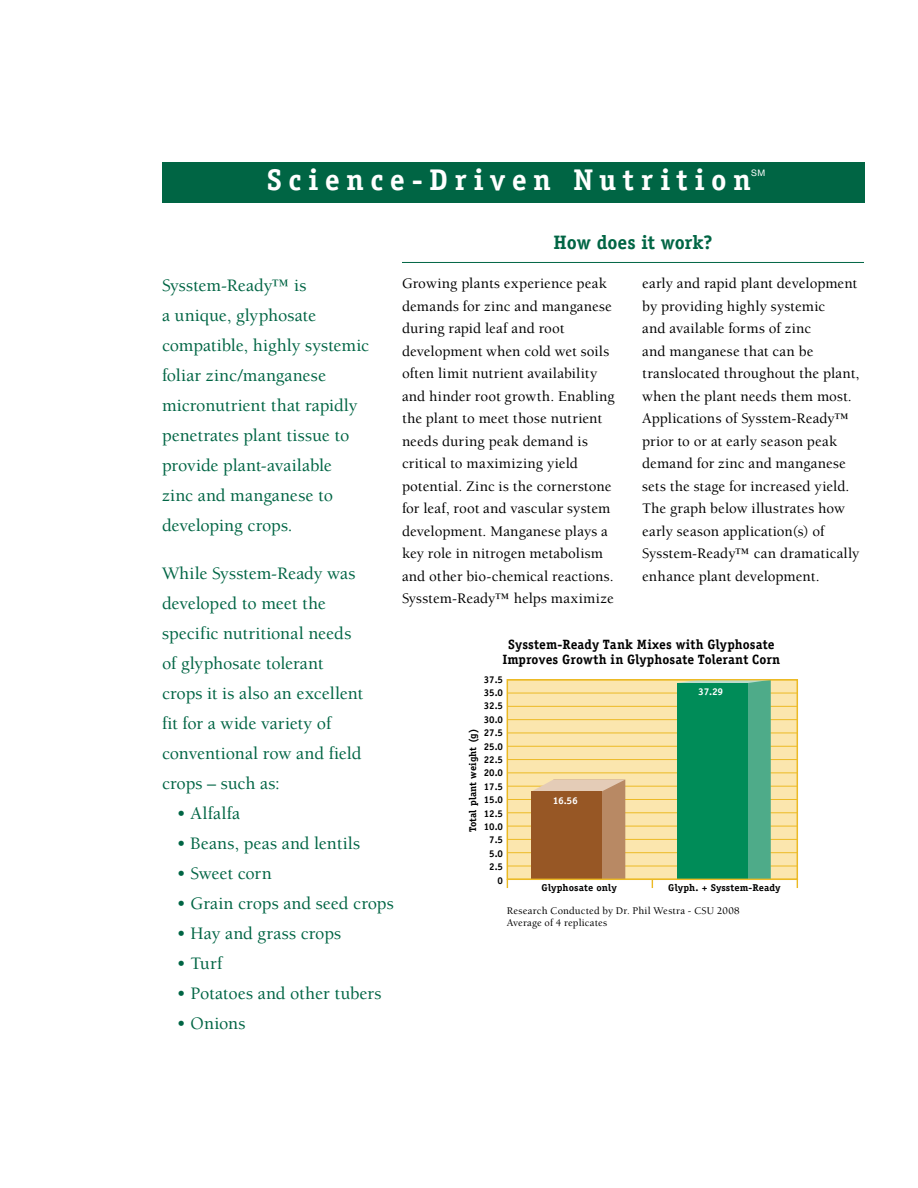
<style>
.page{position:relative;width:918px;height:1188px;background:#fff}
.page>*{position:absolute;margin:0;border:0;box-sizing:border-box;transform-origin:0 0}
.t1{font:700 30px "Officina Serif";letter-spacing:.22em;color:#fff}
.t2{font:700 19.5px "Officina Serif";letter-spacing:-.005em;color:#006544}
.t3{font:500 18px/30px "Berkeley";color:#006544}
.t4{font:500 15px/22.5px "Berkeley";letter-spacing:.005em;color:#000}
.t5{font:700 13.5px/15px "Officina Serif";letter-spacing:.01em;color:#000;text-align:center}
.t6{font:500 10.5px/12px "Berkeley";letter-spacing:.02em;color:#000}
.t7{font:700 9.9px/13.4px "Officina Serif";letter-spacing:.01em;color:#000;text-align:right}
.t8{font:700 9.9px "Officina Serif";letter-spacing:.01em;color:#000;scale:1.05 1}
.t9{font:700 9.9px "Officina Serif";letter-spacing:-.025em;color:#fff;scale:1.05 1}
.t10{font:9px "Helvetica Neue LT Pro";color:#fff}
</style>
<div class="page">
<div style="left:507px;top:680px;width:290px;height:199px;background:#fbe6ae"></div>
<hr style="left:507px;top:693px;width:290px;height:1px;background:#ecba25">
<hr style="left:507px;top:706px;width:290px;height:1px;background:#ecba25">
<hr style="left:507px;top:719px;width:290px;height:1px;background:#ecba25">
<hr style="left:507px;top:733px;width:290px;height:1px;background:#ecba25">
<hr style="left:507px;top:746px;width:290px;height:1px;background:#ecba25">
<hr style="left:507px;top:759px;width:290px;height:1px;background:#ecba25">
<hr style="left:507px;top:773px;width:290px;height:1px;background:#ecba25">
<hr style="left:507px;top:786px;width:290px;height:1px;background:#ecba25">
<hr style="left:507px;top:799px;width:290px;height:1px;background:#ecba25">
<hr style="left:507px;top:812px;width:290px;height:1px;background:#ecba25">
<hr style="left:507px;top:826px;width:290px;height:1px;background:#ecba25">
<hr style="left:507px;top:839px;width:290px;height:1px;background:#ecba25">
<hr style="left:507px;top:852px;width:290px;height:1px;background:#ecba25">
<hr style="left:507px;top:866px;width:290px;height:1px;background:#ecba25">
<svg style="left:532px;top:780px;width:93px;height:98px;background:#c59d7b"></svg>
<div style="left:532px;top:791px;width:70px;height:88px;background:#975725"></div>
<svg style="left:679px;top:681px;width:92px;height:197px;background:#4fab89"></svg>
<div style="left:677px;top:683px;width:70px;height:196px;background:#008c58"></div>
<div style="left:507px;top:679px;width:291px;height:201px;border:1px solid #ecba25"></div>
<div style="left:162px;top:162px;width:702px;height:40px;background:#006544"></div>
<hr style="left:402px;top:262px;width:462px;height:1px;background:#006544">
<h1 class="t1" style="left:267px;top:162px;width:486px">Science-Driven Nutrition</h1>
<p class="t10" style="left:751px;top:167px;width:15px">SM</p>
<h2 class="t2" style="left:554px;top:231px;width:160px">How does it work?</h2>
<p class="t3" style="left:162px;top:270px;width:209px">Sysstem-Ready™ is<br>a unique, glyphosate compatible, highly systemic foliar zinc/manganese micronutrient that rapidly penetrates plant tissue to provide plant-available<br>zinc and manganese to developing crops.</p>
<p class="t3" style="left:162px;top:558px;width:203px">While Sysstem-Ready was developed to meet the specific nutritional needs of glyphosate tolerant crops it is also an excellent fit for a wide variety of conventional row and field crops – such as:</p>
<p class="t3" style="left:177px;top:798px;width:65px">• Alfalfa</p>
<p class="t3" style="left:177px;top:828px;width:185px">• Beans, peas and lentils</p>
<p class="t3" style="left:177px;top:858px;width:96px">• Sweet corn</p>
<p class="t3" style="left:177px;top:888px;width:218px">• Grain crops and seed crops</p>
<p class="t3" style="left:177px;top:918px;width:166px">• Hay and grass crops</p>
<p class="t3" style="left:177px;top:948px;width:47px">• Turf</p>
<p class="t3" style="left:177px;top:978px;width:206px">• Potatoes and other tubers</p>
<p class="t3" style="left:177px;top:1008px;width:70px">• Onions</p>
<p class="t4" style="left:402px;top:273px;width:214px">Growing plants experience peak demands for zinc and manganese during rapid leaf and root development when cold wet soils often limit nutrient availability and hinder root growth. Enabling the plant to meet those nutrient needs during peak demand is critical to maximizing yield potential. Zinc is the cornerstone for leaf, root and vascular system development. Manganese plays a key role in nitrogen metabolism and other bio-chemical reactions.<br>Sysstem-Ready™ helps maximize</p>
<p class="t4" style="left:642px;top:273px;width:219px">early and rapid plant development by providing highly systemic<br>and available forms of zinc<br>and manganese that can be translocated throughout the plant, when the plant needs them most.<br>Applications of Sysstem-Ready™ prior to or at early season peak demand for zinc and manganese sets the stage for increased yield.<br>The graph below illustrates how early season application(s) of<br>Sysstem-Ready™ can dramatically enhance plant development.</p>
<p class="t5" style="left:502px;top:637px;width:279px">Sysstem-Ready Tank Mixes with Glyphosate<br>Improves Growth in Glyphosate Tolerant Corn</p>
<p class="t7" style="left:484px;top:673px;width:21px">37.5<br>35.0<br>32.5<br>30.0<br>27.5<br>25.0<br>22.5<br>20.0<br>17.5<br>15.0<br>12.5<br>10.0<br>7.5<br>5.0<br>2.5<br>0</p>
<p class="t8" style="left:467px;top:832px;width:100px;rotate:-90deg">Total plant weight (g)</p>
<p class="t9" style="left:553px;top:794px;width:25px">16.56</p>
<p class="t9" style="left:698px;top:686px;width:25px">37.29</p>
<p class="t8" style="left:542px;top:882px;width:73px">Glyphosate only</p>
<p class="t8" style="left:668px;top:882px;width:109px">Glyph. + Sysstem-Ready</p>
<p class="t6" style="left:507px;top:905px;width:234px">Research Conducted by Dr. Phil Westra - CSU 2008<br>Average of 4 replicates</p>
</div>
